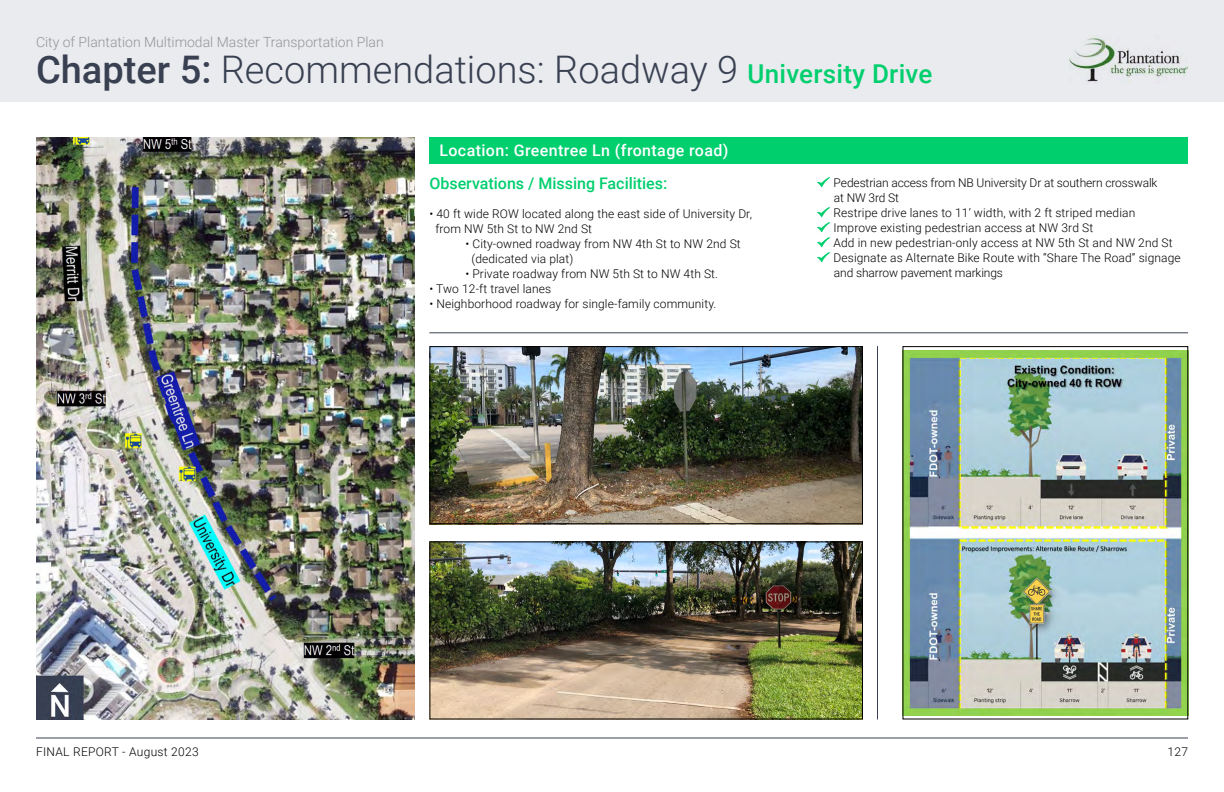
<style>
.page{position:relative;width:1224px;height:792px;background:#fff}
.page>*{position:absolute;margin:0;border:0;box-sizing:border-box;transform-origin:0 0}
.t1{font:300 38px "Roboto";color:#384051}
.t2{font:500 16px "Roboto";letter-spacing:.025em;color:#fff}
.t3{font:500 16px "Roboto";color:#00cf6e}
.t4{font:300 14px "Roboto";color:#939598}
.t5{font:300 12px/15px "Roboto";letter-spacing:.01em;color:#000}
.s1{font-weight:500}
.s2{font-weight:500;font-size:26px;color:#00cf6e}
</style>
<div class="page">
<div style="left:0;top:0;width:1224px;height:101px;background:#eaebef"></div>
<img style="left:1069px;top:37px;width:119px;height:45px">
<hr style="left:36px;top:738px;width:1152px;height:1px;background:#384051">
<div style="left:429px;top:137px;width:759px;height:27px;background:#00cf6e"></div>
<svg style="left:817px;top:177px;width:13px;height:10px"></svg>
<svg style="left:817px;top:207px;width:13px;height:55px"></svg>
<hr style="left:429px;top:332px;width:759px;height:1px;background:#384051">
<img style="left:904px;top:351px;width:282px;height:364px">
<hr style="left:877px;top:346px;width:1px;height:374px;background:#384051">
<img style="left:36px;top:137px;width:379px;height:583px">
<img style="left:431px;top:348px;width:430px;height:174px">
<div style="left:429px;top:346px;width:434px;height:178px;border:1px solid #000"></div>
<img style="left:431px;top:543px;width:430px;height:175px">
<div style="left:429px;top:541px;width:434px;height:179px;border:1px solid #000"></div>
<p class="t4" style="left:36px;top:32px;width:349px">City of Plantation Multimodal Master Transportation Plan</p>
<h1 class="t1" style="left:36px;top:43px;width:898px"><span class="s1">Chapter 5:</span> Recommendations: Roadway 9 <span class="s2">University Drive</span></h1>
<p class="t5" style="left:36px;top:744px;width:164px">FINAL REPORT - August 2023</p>
<h2 class="t2" style="left:439px;top:140px;width:291px">Location: Greentree Ln (frontage road)</h2>
<h2 class="t3" style="left:429px;top:172px;width:240px">Observations / Missing Facilities:</h2>
<p class="t5" style="left:435px;top:206px;width:318px;text-indent:-6px">• 40 ft wide ROW located along the east side of University Dr, from NW 5th St to NW 2nd St</p>
<p class="t5" style="left:471px;top:236px;width:271px;text-indent:-6px">• City-owned roadway from NW 4th St to NW 2nd St (dedicated via plat)</p>
<p class="t5" style="left:465px;top:266px;width:254px">• Private roadway from NW 5th St to NW 4th St.</p>
<p class="t5" style="left:429px;top:281px;width:123px">• Two 12-ft travel lanes</p>
<p class="t5" style="left:429px;top:296px;width:289px">• Neighborhood roadway for single-family community.</p>
<p class="t5" style="left:834px;top:175px;width:349px">Pedestrian access from NB University Dr at southern crosswalk<br>at NW 3rd St<br>Restripe drive lanes to 11’ width, with 2 ft striped median Improve existing pedestrian access at NW 3rd St<br>Add in new pedestrian-only access at NW 5th St and NW 2nd St Designate as Alternate Bike Route with “Share The Road” signage and sharrow pavement markings</p>
<p class="t5" style="left:1167px;top:744px;width:22px">127</p>
</div>
